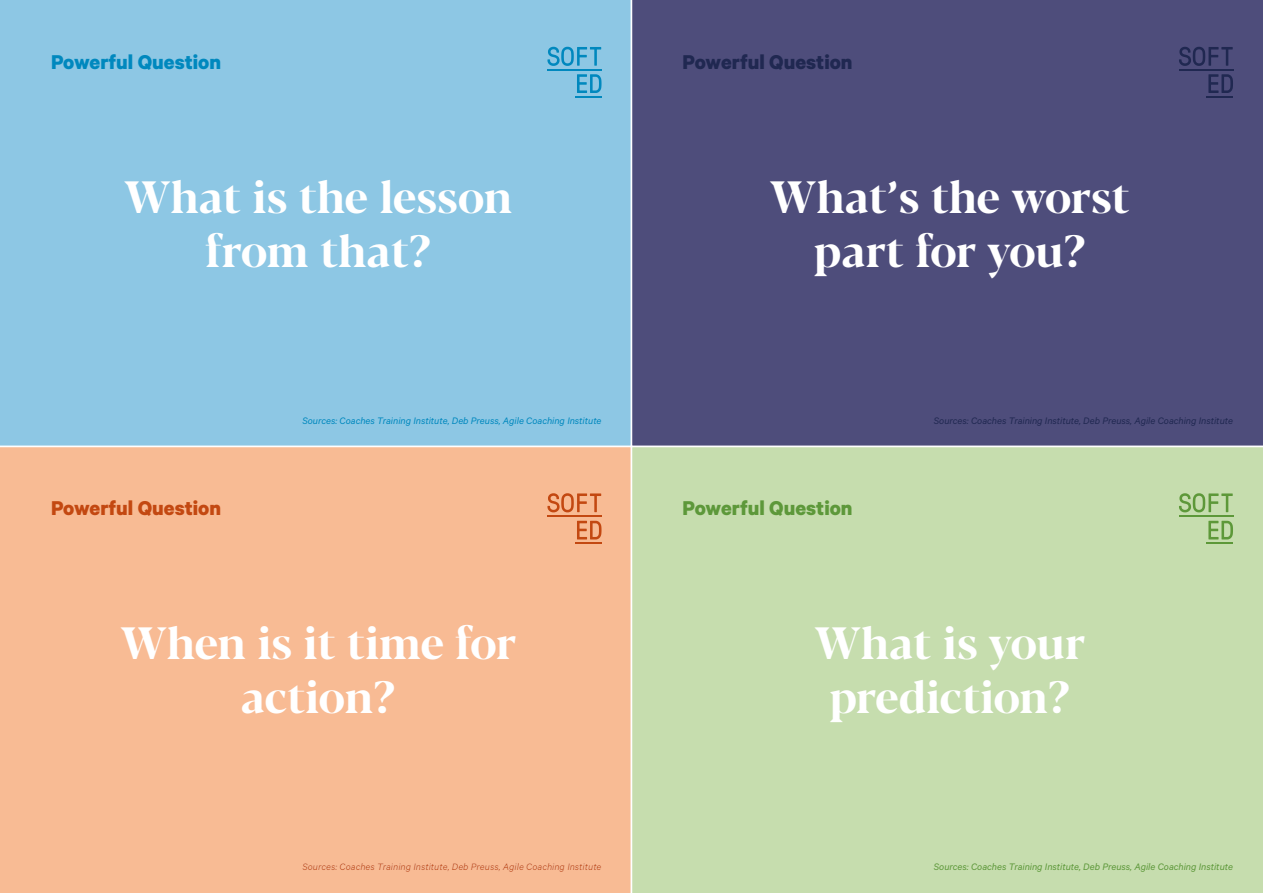
<style>
.page{position:relative;width:1263px;height:893px;background:#fff}
.page>*{position:absolute;margin:0;border:0;box-sizing:border-box;transform-origin:0 0}
.t1{font:700 45px/54px "Blacker Display";letter-spacing:-.005em;color:#fff;text-align:center}
.t2{font:700 22.5px "Calibre";color:#0088be}
.t3{font:700 22.5px "Calibre";color:#202851}
.t4{font:700 22.5px "Calibre";color:#c34811}
.t5{font:700 22.5px "Calibre";color:#5d983a}
.t6{font:italic 10.65px "Calibre";color:#0088be}
.t7{font:italic 10.65px "Calibre";color:#202851}
.t8{font:italic 10.65px "Calibre";color:#c34811}
.t9{font:italic 10.65px "Calibre";color:#5d983a}
</style>
<div class="page">
<div style="left:0;top:0;width:631px;height:446px;background:#8dc7e4"></div>
<div style="left:632px;top:0;width:631px;height:446px;background:#4e4d7b"></div>
<div style="left:0;top:447px;width:631px;height:446px;background:#f8bb94"></div>
<div style="left:632px;top:447px;width:631px;height:446px;background:#c6ddae"></div>
<hr style="left:547px;top:69px;width:54px;height:1px;background:#0088be">
<hr style="left:575px;top:96px;width:26px;height:2px;background:#0088be">
<svg style="left:547px;top:47px;width:54px;height:19px"></svg>
<svg style="left:577px;top:74px;width:24px;height:19px"></svg>
<hr style="left:1179px;top:69px;width:54px;height:1px;background:#202851">
<hr style="left:1207px;top:96px;width:26px;height:2px;background:#202851">
<svg style="left:1179px;top:47px;width:54px;height:19px"></svg>
<svg style="left:1208px;top:74px;width:25px;height:19px"></svg>
<hr style="left:547px;top:515px;width:54px;height:2px;background:#c34811">
<hr style="left:575px;top:542px;width:26px;height:2px;background:#c34811">
<svg style="left:547px;top:493px;width:54px;height:19px"></svg>
<svg style="left:577px;top:521px;width:24px;height:18px"></svg>
<hr style="left:1179px;top:515px;width:54px;height:2px;background:#5d9839">
<hr style="left:1207px;top:542px;width:26px;height:2px;background:#5d9839">
<svg style="left:1179px;top:493px;width:54px;height:19px"></svg>
<svg style="left:1208px;top:521px;width:25px;height:18px"></svg>
<p class="t2" style="left:51px;top:48px;width:172px">Powerful Question</p>
<p class="t3" style="left:682px;top:48px;width:172px">Powerful Question</p>
<p class="t1" style="left:124px;top:173px;width:390px">What is the lesson from that?</p>
<p class="t1" style="left:770px;top:173px;width:362px">What’s the worst part for you?</p>
<p class="t6" style="left:302px;top:414px;width:301px">Sources: Coaches Training Institute, Deb Preuss, Agile Coaching Institute</p>
<p class="t7" style="left:934px;top:414px;width:301px">Sources: Coaches Training Institute, Deb Preuss, Agile Coaching Institute</p>
<p class="t4" style="left:51px;top:494px;width:172px">Powerful Question</p>
<p class="t5" style="left:682px;top:494px;width:172px">Powerful Question</p>
<p class="t1" style="left:120px;top:618px;width:398px">When is it time for action?</p>
<p class="t1" style="left:814px;top:618px;width:273px">What is your prediction?</p>
<p class="t8" style="left:302px;top:861px;width:301px">Sources: Coaches Training Institute, Deb Preuss, Agile Coaching Institute</p>
<p class="t9" style="left:934px;top:861px;width:301px">Sources: Coaches Training Institute, Deb Preuss, Agile Coaching Institute</p>
</div>
